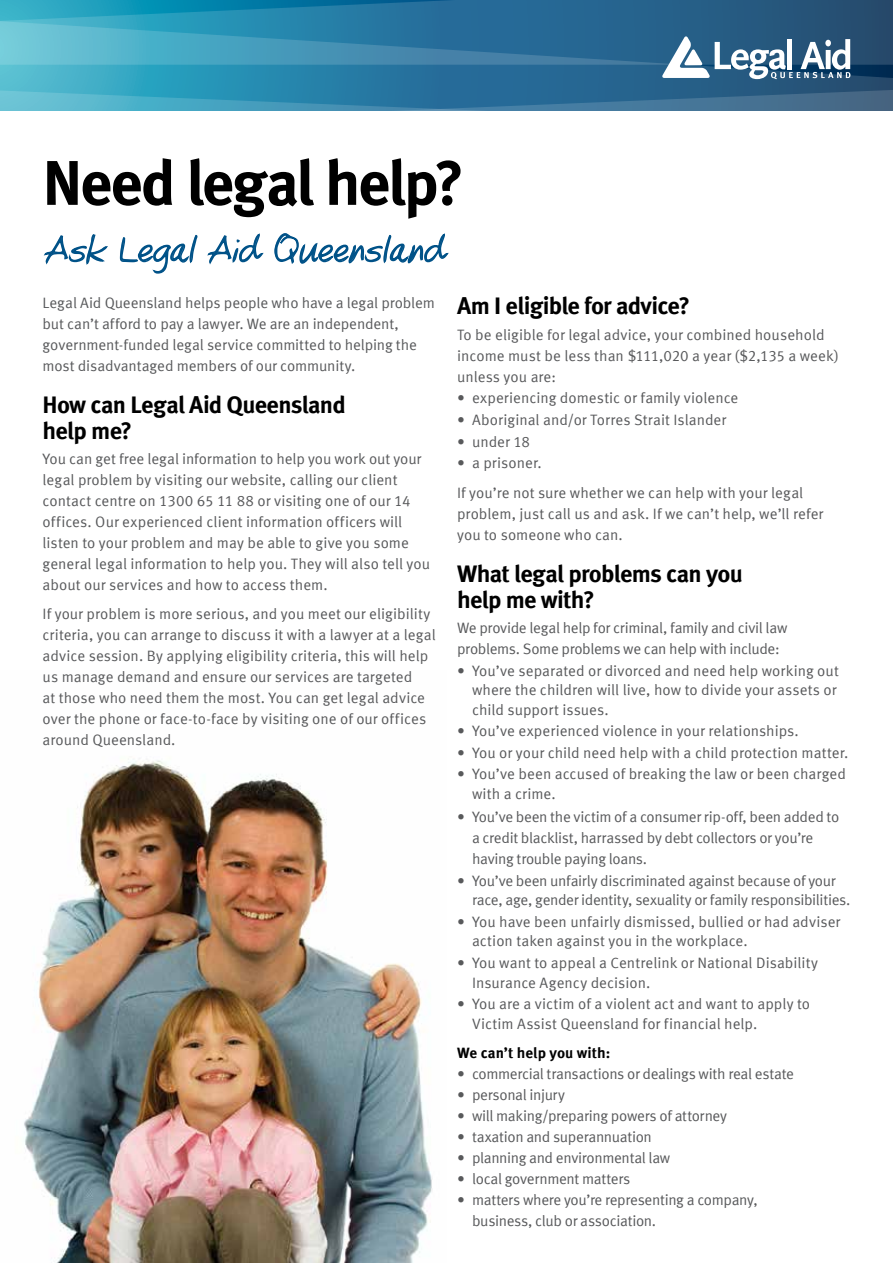
<style>
.page{position:relative;width:893px;height:1263px;background:#fff}
.page>*{position:absolute;margin:0;border:0;box-sizing:border-box;transform-origin:0 0}
.t1{font:700 63px "Meta Offc";letter-spacing:-.04em;color:#000}
.t2{font:37.5px "Kyles Hand";letter-spacing:.015em;color:#005288}
.t3{font:700 24px/25.5px "Meta Offc";letter-spacing:-.03em;color:#000}
.t4{font:15px/21px "Meta Offc Norm";color:#58595b}
.t5{font:15px/21px "Meta Offc Norm";letter-spacing:-.025em;color:#58595b}
.t6{font:15px "Meta Offc Norm";letter-spacing:-.02em;color:#58595b}
.t7{font:700 15px "Meta Offc";color:#000}
</style>
<div class="page">
<img style="left:24px;top:760px;width:408px;height:503px">
<svg style="left:0;top:65px;width:893px;height:24px;background:#2b7da2"></svg>
<svg style="left:0;top:0;width:893px;height:65px;background:#317fa3"></svg>
<svg style="left:0;top:89px;width:893px;height:22px;background:#3a82a5"></svg>
<svg style="left:662px;top:36px;width:188px;height:43px"></svg>
<svg style="left:43px;top:234px;width:65px;height:31px"></svg>
<svg style="left:119px;top:235px;width:79px;height:39px"></svg>
<svg style="left:207px;top:233px;width:57px;height:32px"></svg>
<svg style="left:274px;top:233px;width:175px;height:31px"></svg>
<h1 class="t1" style="left:43px;top:145px;width:423px">Need legal help?</h1>
<h2 class="t2" style="left:43px;top:223px;width:406px">Ask Legal Aid Queensland</h2>
<p class="t4" style="left:43px;top:292px;width:394px">Legal Aid Queensland helps people who have a legal problem but can’t afford to pay a lawyer. We are an independent, government-funded legal service committed to helping the most disadvantaged members of our community.</p>
<h3 class="t3" style="left:43px;top:393px;width:305px">How can Legal Aid Queensland help me?</h3>
<p class="t4" style="left:43px;top:448px;width:389px">You can get free legal information to help you work out your legal problem by visiting our website, calling our client contact centre on 1300 65 11 88 or visiting one of our 14 offices. Our experienced client information officers will listen to your problem and may be able to give you some general legal information to help you. They will also tell you about our services and how to access them.</p>
<p class="t4" style="left:43px;top:604px;width:395px">If your problem is more serious, and you meet our eligibility criteria, you can arrange to discuss it with a lawyer at a legal advice session. By applying eligibility criteria, this will help us manage demand and ensure our services are targeted<br>at those who need them the most. You can get legal advice over the phone or face-to-face by visiting one of our offices around Queensland.</p>
<h3 class="t3" style="left:457px;top:294px;width:234px">Am I eligible for advice?</h3>
<p class="t4" style="left:457px;top:324px;width:383px">To be eligible for legal advice, your combined household income must be less than $111,020 a year ($2,135 a week) unless you are:</p>
<p class="t4" style="left:457px;top:388px;width:283px">• experiencing domestic or family violence</p>
<p class="t4" style="left:457px;top:409px;width:271px">• Aboriginal and/or Torres Strait Islander</p>
<p class="t4" style="left:457px;top:431px;width:74px">• under 18</p>
<p class="t4" style="left:457px;top:448px;width:348px;line-height:29.5px">• a prisoner.<br>If you’re not sure whether we can help with your legal</p>
<p class="t4" style="left:457px;top:503px;width:368px">problem, just call us and ask. If we can’t help, we’ll refer you to someone who can.</p>
<h3 class="t3" style="left:457px;top:562px;width:287px">What legal problems can you help me with?</h3>
<p class="t5" style="left:457px;top:618px;width:332px">We provide legal help for criminal, family and civil law problems. Some problems we can help with include:</p>
<p class="t4" style="left:472px;top:661px;width:368px;line-height:19.5px;text-indent:-15px">• You’ve separated or divorced and need help working out where the children will live, how to divide your assets or child support issues.</p>
<p class="t4" style="left:457px;top:721px;width:343px">• You’ve experienced violence in your relationships.</p>
<p class="t4" style="left:457px;top:742px;width:393px">• You or your child need help with a child protection matter.</p>
<p class="t4" style="left:472px;top:765px;width:376px;line-height:19.5px;text-indent:-15px">• You’ve been accused of breaking the law or been charged with a crime.</p>
<p class="t5" style="left:472px;top:807px;width:369px;text-indent:-15px">• You’ve been the victim of a consumer rip-off, been added to a credit blacklist, harrassed by debt collectors or you’re having trouble paying loans.</p>
<p class="t5" style="left:472px;top:871px;width:380px;line-height:19.5px;text-indent:-15px">• You’ve been unfairly discriminated against because of your race, age, gender identity, sexuality or family responsibilities.</p>
<p class="t4" style="left:472px;top:912px;width:370px;line-height:19.5px;text-indent:-15px">• You have been unfairly dismissed, bullied or had adviser action taken against you in the workplace.</p>
<p class="t4" style="left:472px;top:953px;width:348px;line-height:19.5px;text-indent:-15px">• You want to appeal a Centrelink or National Disability<br>Insurance Agency decision.</p>
<p class="t4" style="left:472px;top:994px;width:340px;line-height:19.5px;text-indent:-15px">• You are a victim of a violent act and want to apply to<br>Victim Assist Queensland for financial help.</p>
<p class="t7" style="left:457px;top:1044px;width:155px">We can’t help you with:</p>
<p class="t5" style="left:457px;top:1064px;width:338px">• commercial transactions or dealings with real estate</p>
<p class="t5" style="left:457px;top:1085px;width:109px">• personal injury</p>
<p class="t5" style="left:457px;top:1106px;width:272px">• will making/preparing powers of attorney</p>
<p class="t5" style="left:457px;top:1127px;width:196px">• taxation and superannuation</p>
<p class="t5" style="left:457px;top:1148px;width:215px">• planning and environmental law</p>
<p class="t6" style="left:457px;top:1170px;width:175px">• local government matters</p>
<p class="t5" style="left:472px;top:1190px;width:287px;text-indent:-15px">• matters where you’re representing a company, business, club or association.</p>
</div>
